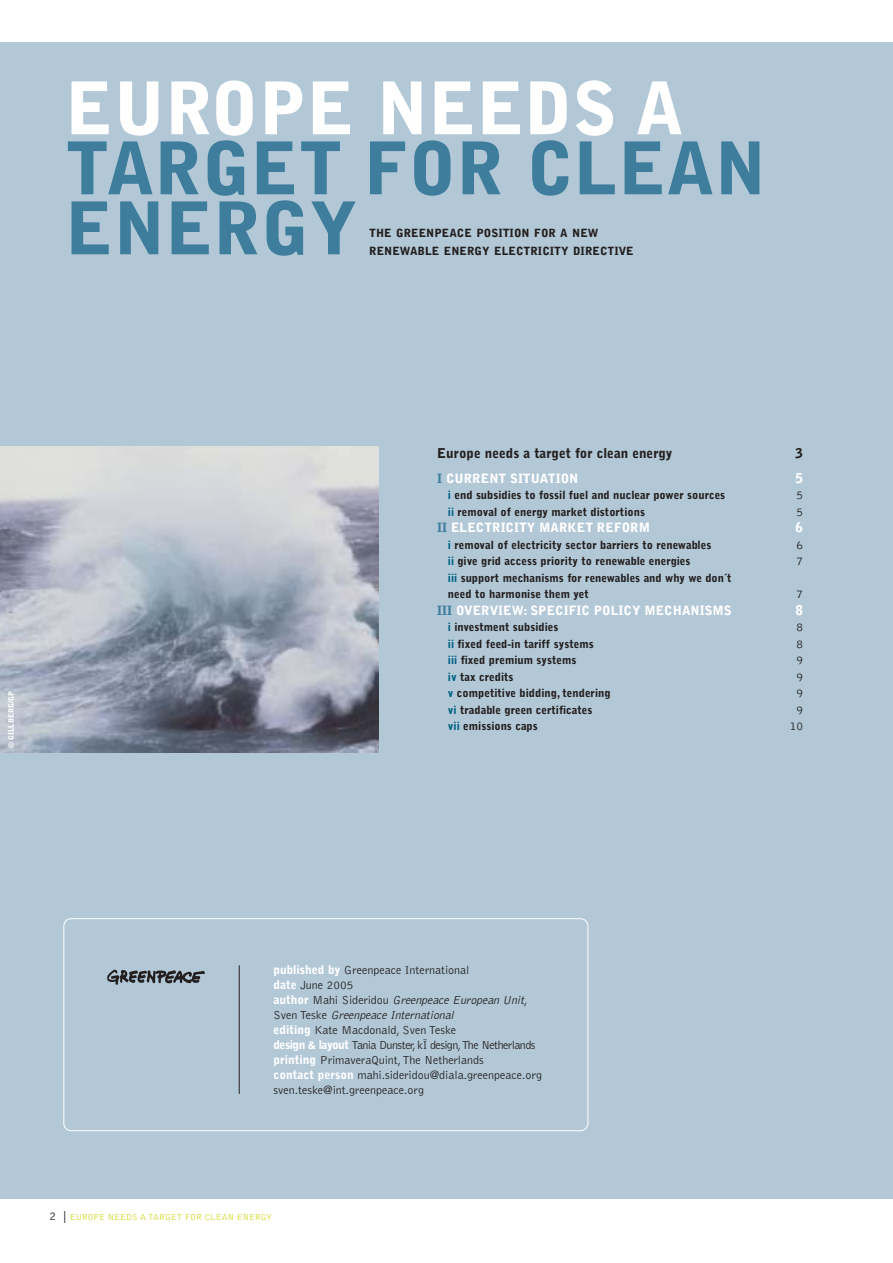
<style>
.page{position:relative;width:893px;height:1263px;background:#fff}
.page>*{position:absolute;margin:0;border:0;box-sizing:border-box;transform-origin:0 0}
.t1{font:900 72px/60px "Bell Gothic";color:#3e7d9c}
.t2{font:900 72px "Bell Gothic";color:#fff}
.t3{font:900 13.5px "Bell Gothic";color:#231f1f}
.t4{font:900 13.5px "Bell Gothic";color:#fff}
.t5{font:900 12.75px "Bell Gothic";color:#fff}
.t6{font:300 12px/15px "Bell Gothic";color:#231f1f}
.t7{font:900 11.25px/16.5px "Bell Gothic";color:#231f1f}
.t8{font:300 9px "Bell Gothic";color:#d0d822}
.t9{font:900 7.5px "Bell Gothic";color:#fff}
.s1{color:#3e7d9c}
.s2{color:#006183}
.s3{font-weight:900;color:#fff}
.s4{font-style:italic}
.s5{font-weight:900;font-size:10.5px;color:#fff}
.s6{font-size:12px;color:#231f1f}
</style>
<div class="page">
<div style="left:0;top:43px;width:892px;height:1156px;background:#b2c8d7"></div>
<div style="left:63px;top:918px;width:525px;height:213px;border:1px solid #fff;border-radius:7px"></div>
<hr style="left:239px;top:965px;width:1px;height:129px;background:#231f1f">
<svg style="left:107px;top:970px;width:98px;height:15px"></svg>
<img style="left:0;top:446px;width:378px;height:307px">
<h1 class="t2" style="left:65px;top:84px;width:619px">EUROPE NEEDS A</h1>
<h1 class="t1" style="left:65px;top:147px;width:702px">TARGET FOR CLEAN<br>ENERGY</h1>
<p class="t7" style="left:369px;top:225px;width:266px;line-height:18px">THE GREENPEACE POSITION FOR A NEW<br>RENEWABLE ENERGY ELECTRICITY DIRECTIVE</p>
<p class="t9" style="left:8px;top:748px;width:59px;rotate:-90deg">© GILLBERG/GP</p>
<p class="t3" style="left:437px;top:448px;width:237px">Europe needs a target for clean energy</p>
<p class="t3" style="left:795px;top:448px;width:9px">3</p>
<p class="t5" style="left:437px;top:474px;width:143px"><span class="s1">I</span> CURRENT SITUATION</p>
<p class="t4" style="left:795px;top:473px;width:9px">5</p>
<p class="t7" style="left:448px;top:488px;width:279px"><span class="s2">i</span> end subsidies to fossil fuel and nuclear power sources</p>
<p class="t6" style="left:796px;top:487px;width:8px">5</p>
<p class="t7" style="left:448px;top:505px;width:198px"><span class="s2">ii</span> removal of energy market distortions</p>
<p class="t6" style="left:796px;top:504px;width:8px">5</p>
<p class="t5" style="left:437px;top:523px;width:214px"><span class="s1">II</span> ELECTRICITY MARKET REFORM</p>
<p class="t4" style="left:795px;top:523px;width:9px">6</p>
<p class="t7" style="left:448px;top:538px;width:265px"><span class="s2">i</span> removal of electricity sector barriers to renewables</p>
<p class="t6" style="left:796px;top:537px;width:8px">6</p>
<p class="t7" style="left:448px;top:554px;width:244px"><span class="s2">ii</span> give grid access priority to renewable energies</p>
<p class="t6" style="left:796px;top:553px;width:8px">7</p>
<p class="t7" style="left:448px;top:571px;width:285px"><span class="s2">iii</span> support mechanisms for renewables and why we don´t need to harmonise them yet</p>
<p class="t6" style="left:796px;top:586px;width:8px">7</p>
<p class="t5" style="left:437px;top:606px;width:296px"><span class="s1">III</span> OVERVIEW: SPECIFIC POLICY MECHANISMS</p>
<p class="t4" style="left:795px;top:605px;width:9px">8</p>
<p class="t7" style="left:448px;top:620px;width:112px"><span class="s2">i</span> investment subsidies</p>
<p class="t6" style="left:796px;top:619px;width:8px">8</p>
<p class="t7" style="left:448px;top:637px;width:147px"><span class="s2">ii</span> fixed feed-in tariff systems</p>
<p class="t6" style="left:796px;top:636px;width:8px">8</p>
<p class="t7" style="left:448px;top:653px;width:130px"><span class="s2">iii</span> fixed premium systems</p>
<p class="t6" style="left:796px;top:652px;width:8px">9</p>
<p class="t7" style="left:448px;top:670px;width:67px"><span class="s2">iv</span> tax credits</p>
<p class="t6" style="left:796px;top:669px;width:8px">9</p>
<p class="t7" style="left:448px;top:686px;width:164px"><span class="s2">v</span> competitive bidding, tendering</p>
<p class="t6" style="left:796px;top:685px;width:8px">9</p>
<p class="t7" style="left:448px;top:703px;width:146px"><span class="s2">vi</span> tradable green certificates</p>
<p class="t6" style="left:796px;top:702px;width:8px">9</p>
<p class="t7" style="left:448px;top:719px;width:91px"><span class="s2">vii</span> emissions caps</p>
<p class="t6" style="left:789px;top:718px;width:15px">10</p>
<p class="t6" style="left:273px;top:962px;width:270px"><span class="s3">published by</span> Greenpeace International<br><span class="s3">date</span> June 2005<br><span class="s3">a u t h o r</span> M a h i S i d e r i d o u <span class="s4">GreenpeaceEuropean Unit</span>,<br>S v e n Te s k e <span class="s4">GreenpeaceInternational<br></span><span class="s3">editing</span> Kate Macdonald, Sven Teske<br><span class="s3">design</span> <span class="s5">&amp;</span> <span class="s3">layout</span> Tania Dunster, kÏ design,The Netherlands <span class="s3">printing</span> PrimaveraQuint,The Netherlands<br><span class="s3">contact person</span> mahi.sideridou@diala.greenpeace.org sven.teske@int.greenpeace.org</p>
<p class="t8" style="left:49px;top:1211px;width:224px"><span class="s6">2 |</span> EUROPE NEEDS A TARGET FOR CLEAN ENERGY</p>
</div>
